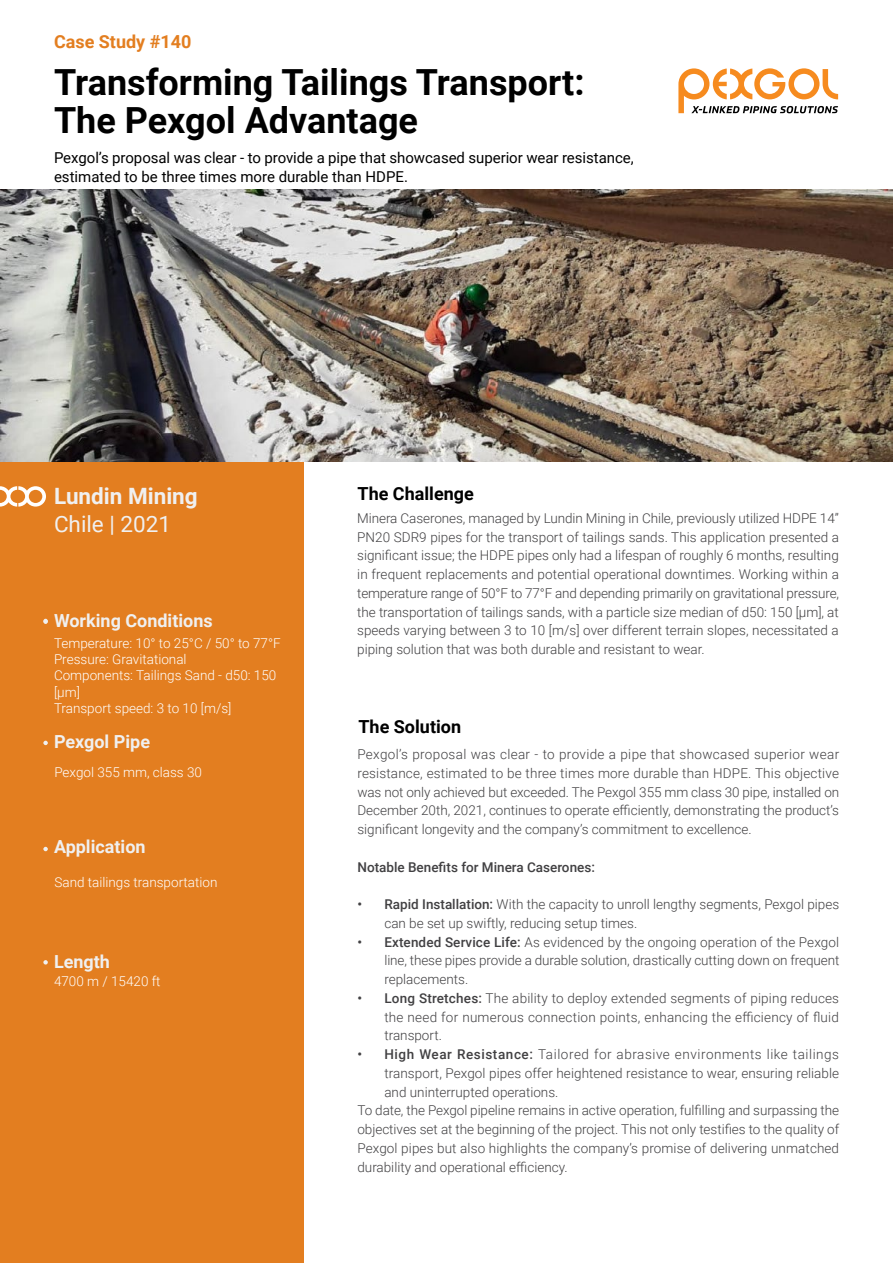
<style>
.page{position:relative;width:893px;height:1263px;background:#fff}
.page>*{position:absolute;margin:0;border:0;box-sizing:border-box;transform-origin:0 0}
.t1{font:700 36px/37.5px "Roboto";color:#000}
.t2{font:700 22.5px "Roboto";color:#f0f0f0}
.t3{font:22.5px "Roboto";color:#f0f0f0}
.t4{font:700 18px "Roboto";color:#f0f0f0}
.t5{font:700 18px "Roboto";color:#000}
.t6{font:700 18px "Roboto";color:#e37e20}
.t7{font:15px/18.8px "Roboto";letter-spacing:-.005em;color:#000}
.t8{font:300 13.5px/18.8px "Roboto";color:#414042;text-align:justify}
.t9{font:300 13.5px/16.2px "Roboto";color:#fff}
.t10{font:300 13.5px "Roboto";letter-spacing:.04em;color:#414042}
.t11{font:500 13.5px "Roboto";color:#414042}
.s1{font-weight:500}
</style>
<div class="page">
<div style="left:0;top:462px;width:303px;height:801px;background:#e37e20"></div>
<svg style="left:678px;top:68px;width:160px;height:45px"></svg>
<svg style="left:0;top:486px;width:46px;height:21px"></svg>
<svg style="left:43px;top:741px;width:5px;height:4px"></svg>
<svg style="left:43px;top:847px;width:5px;height:4px"></svg>
<svg style="left:43px;top:960px;width:5px;height:4px"></svg>
<img style="left:0;top:189px;width:893px;height:272px">
<svg style="left:43px;top:619px;width:5px;height:5px"></svg>
<h3 class="t6" style="left:54px;top:29px;width:139px">Case Study #140</h3>
<h1 class="t1" style="left:54px;top:62px;width:532px">Transforming Tailings Transport:<br>The Pexgol Advantage</h1>
<p class="t7" style="left:54px;top:148px;width:581px">Pexgol’s proposal was clear - to provide a pipe that showcased superior wear resistance, estimated to be three times more durable than HDPE.</p>
<h2 class="t2" style="left:54px;top:480px;width:145px">Lundin Mining</h2>
<h2 class="t3" style="left:54px;top:508px;width:119px">Chile | 2021</h2>
<h3 class="t4" style="left:54px;top:608px;width:160px">Working Conditions</h3>
<p class="t9" style="left:54px;top:635px;width:228px">Temperature: 10° to 25°C / 50° to 77°F<br>Pressure: Gravitational<br>Components: Tailings Sand - d50: 150 [μm]<br>Transport speed: 3 to 10 [m/s]</p>
<h3 class="t4" style="left:54px;top:729px;width:98px">Pexgol Pipe</h3>
<p class="t9" style="left:54px;top:763px;width:149px">Pexgol 355 mm, class 30</p>
<h3 class="t4" style="left:54px;top:834px;width:93px">Application</h3>
<p class="t9" style="left:54px;top:874px;width:165px">Sand tailings transportation</p>
<h3 class="t4" style="left:54px;top:949px;width:58px">Length</h3>
<p class="t9" style="left:54px;top:972px;width:108px">4700 m / 15420 ft</p>
<h3 class="t5" style="left:358px;top:481px;width:118px">The Challenge</h3>
<p class="t8" style="left:357px;top:508px;width:483px">Minera Caserones, managed by Lundin Mining in Chile, previously utilized HDPE 14” PN20 SDR9 pipes for the transport of tailings sands. This application presented a significant issue; the HDPE pipes only had a lifespan of roughly 6 months, resulting in frequent replacements and potential operational downtimes. Working within a temperature range of 50°F to 77°F and depending primarily on gravitational pressure, the transportation of tailings sands, with a particle size median of d50: 150 [μm], at speeds varying between 3 to 10 [m/s] over different terrain slopes, necessitated a piping solution that was both durable and resistant to wear.</p>
<h3 class="t5" style="left:358px;top:714px;width:104px">The Solution</h3>
<p class="t8" style="left:357px;top:744px;width:483px">Pexgol’s proposal was clear - to provide a pipe that showcased superior wear resistance, estimated to be three times more durable than HDPE. This objective was not only achieved but exceeded. The Pexgol 355 mm class 30 pipe, installed on December 20th, 2021, continues to operate efficiently, demonstrating the product’s significant longevity and the company’s commitment to excellence.</p>
<p class="t11" style="left:357px;top:857px;width:239px">Notable Benefits for Minera Caserones:</p>
<p class="t8" style="left:384px;top:894px;width:456px;text-indent:-27px"><span class="s1">• Rapid Installation:</span> With the capacity to unroll lengthy segments, Pexgol pipes can be set up swiftly, reducing setup times.</p>
<p class="t8" style="left:384px;top:932px;width:456px;text-indent:-27px"><span class="s1">• Extended Service Life:</span> As evidenced by the ongoing operation of the Pexgol line, these pipes provide a durable solution, drastically cutting down on frequent replacements.</p>
<p class="t8" style="left:384px;top:988px;width:456px;text-indent:-27px"><span class="s1">• Long Stretches:</span> The ability to deploy extended segments of piping reduces the need for numerous connection points, enhancing the efficiency of fluid transport.</p>
<p class="t10" style="left:357px;top:1045px;width:483px"><span class="s1">• High Wear Resistance:</span> Tailored for abrasive environments like tailings</p>
<p class="t8" style="left:384px;top:1063px;width:456px">transport, Pexgol pipes offer heightened resistance to wear, ensuring reliable</p>
<p class="t8" style="left:384px;top:1082px;width:176px">and uninterrupted operations.</p>
<p class="t8" style="left:357px;top:1101px;width:483px">To date, the Pexgol pipeline remains in active operation, fulfilling and surpassing the</p>
<p class="t8" style="left:357px;top:1119px;width:483px">objectives set at the beginning of the project. This not only testifies to the quality of</p>
<p class="t8" style="left:357px;top:1138px;width:483px">Pexgol pipes but also highlights the company’s promise of delivering unmatched</p>
<p class="t8" style="left:357px;top:1157px;width:212px">durability and operational efficiency.</p>
</div>
